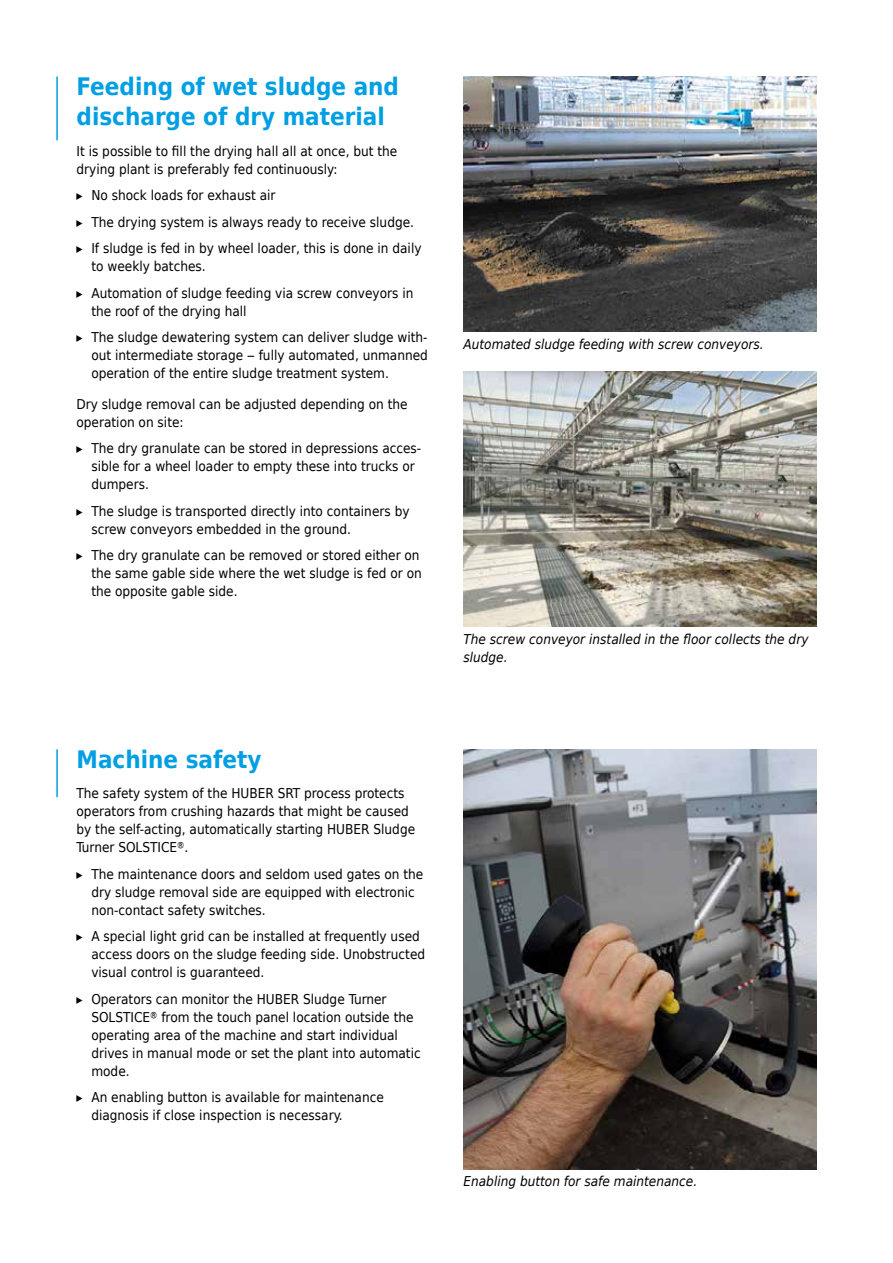
<style>
.page{position:relative;width:893px;height:1263px;background:#fff}
.page>*{position:absolute;margin:0;border:0;box-sizing:border-box;transform-origin:0 0}
.t1{font:700 24px/30px "Huber Tec";color:#009fe3}
.t2{font:13.5px/18px "Huber Tec";color:#000}
.t3{font:italic 13.5px/18px "Huber Tec";color:#000}
</style>
<div class="page">
<hr style="left:56px;top:77px;width:2px;height:63px;background:#009fe3">
<hr style="left:56px;top:749px;width:2px;height:48px;background:#009fe3">
<img style="left:463px;top:77px;width:353px;height:255px">
<img style="left:463px;top:749px;width:353px;height:420px">
<img style="left:463px;top:371px;width:353px;height:255px">
<h1 class="t1" style="left:77px;top:70px;width:324px">Feeding of wet sludge and discharge of dry material</h1>
<p class="t2" style="left:77px;top:141px;width:322px">It is possible to fill the drying hall all at once, but the drying plant is preferably fed continuously:</p>
<p class="t2" style="left:77px;top:181px;width:347px;line-height:26.5px">▸ No shock loads for exhaust air<br>▸ The drying system is always ready to receive sludge. ▸ If sludge is fed in by wheel loader, this is done in daily</p>
<p class="t2" style="left:76px;top:252px;width:338px;line-height:26.5px;text-indent:15px">to weekly batches.<br>▸ Automation of sludge feeding via screw conveyors in</p>
<p class="t2" style="left:76px;top:297px;width:353px;line-height:26.5px;text-indent:15px">the roof of the drying hall<br>▸ The sludge dewatering system can deliver sludge with-</p>
<p class="t2" style="left:91px;top:346px;width:338px">out intermediate storage – fully automated, unmanned operation of the entire sludge treatment system.</p>
<p class="t2" style="left:76px;top:394px;width:333px">Dry sludge removal can be adjusted depending on the operation on site:</p>
<p class="t2" style="left:91px;top:439px;width:331px;text-indent:-15px">▸ The dry granulate can be stored in depressions acces&shy;sible for a wheel loader to empty these into trucks or dumpers.</p>
<p class="t2" style="left:91px;top:501px;width:320px;text-indent:-15px">▸ The sludge is transported directly into containers by screw conveyors embedded in the ground.</p>
<p class="t2" style="left:91px;top:546px;width:332px;text-indent:-15px">▸ The dry granulate can be removed or stored either on the same gable side where the wet sludge is fed or on the opposite gable side.</p>
<h1 class="t1" style="left:77px;top:743px;width:187px">Machine safety</h1>
<p class="t2" style="left:77px;top:784px;width:340px">The safety system of the HUBER SRT process protects operators from crushing hazards that might be caused by the self-acting, automatically starting HUBER Sludge Turner SOLSTICE®.</p>
<p class="t2" style="left:91px;top:864px;width:333px;text-indent:-15px">▸ The maintenance doors and seldom used gates on the dry sludge removal side are equipped with electronic non-contact safety switches.</p>
<p class="t2" style="left:91px;top:927px;width:335px;text-indent:-15px">▸ A special light grid can be installed at frequently used access doors on the sludge feeding side. Unobstructed visual control is guaranteed.</p>
<p class="t2" style="left:91px;top:989px;width:331px;text-indent:-15px">▸ Operators can monitor the HUBER Sludge Turner SOLSTICE® from the touch panel location outside the operating area of the machine and start individual drives in manual mode or set the plant into automatic mode.</p>
<p class="t2" style="left:91px;top:1088px;width:294px;text-indent:-15px">▸ An enabling button is available for maintenance diagnosis if close inspection is necessary.</p>
<p class="t3" style="left:463px;top:335px;width:302px">Automated sludge feeding with screw conveyors.</p>
<p class="t3" style="left:463px;top:631px;width:347px">The screw conveyor installed in the floor collects the dry sludge.</p>
<p class="t3" style="left:463px;top:1172px;width:235px">Enabling button for safe maintenance.</p>
</div>
